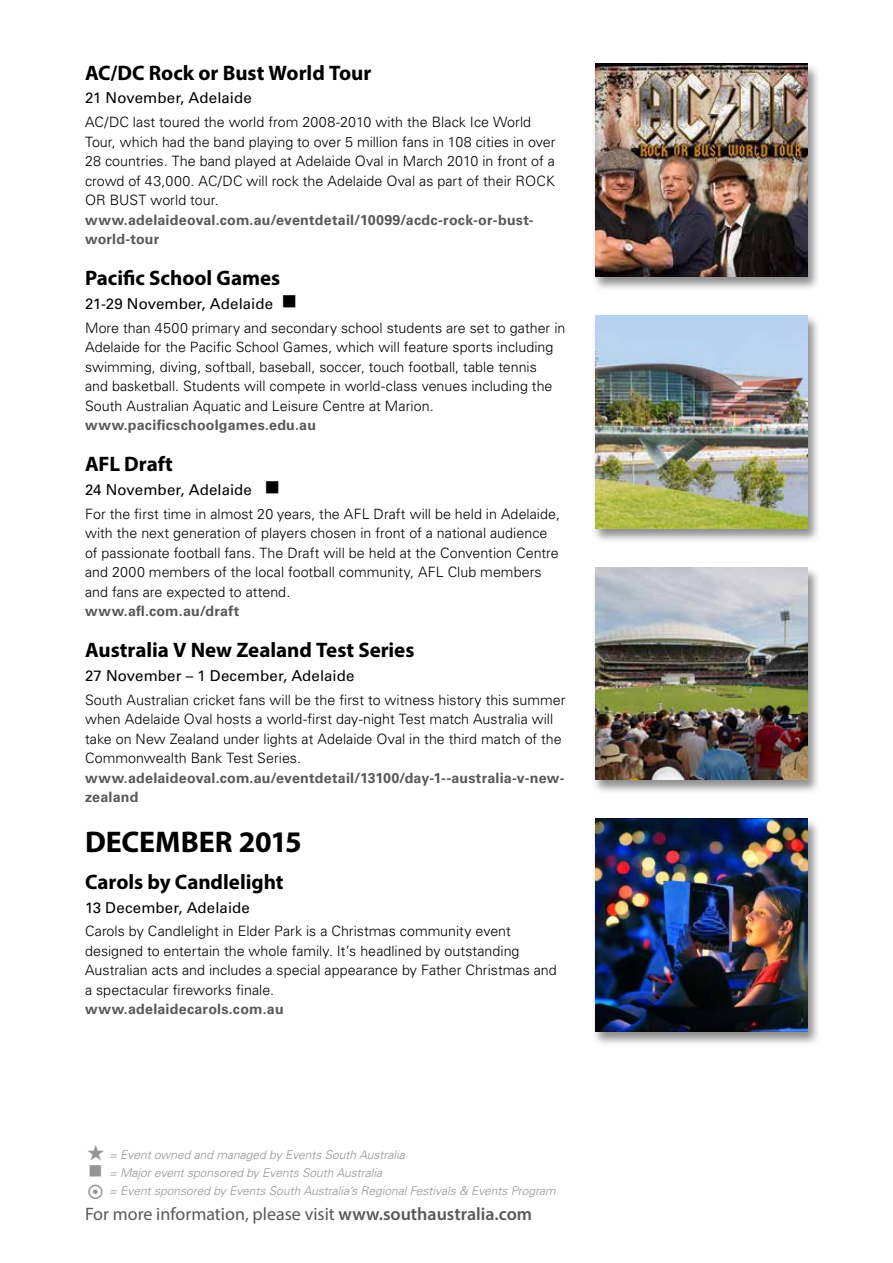
<style>
.page{position:relative;width:893px;height:1263px;background:#fff}
.page>*{position:absolute;margin:0;border:0;box-sizing:border-box;transform-origin:0 0}
.t1{font:700 30px "Myriad Pro";letter-spacing:-.005em;color:#000}
.t2{font:700 21px "Myriad Pro";letter-spacing:-.005em;color:#000}
.t3{font:18px "Myriad Pro";color:#58595b}
.t4{font:15px "Univers";letter-spacing:.005em;color:#000}
.t5{font:300 14.25px/19.5px "Univers";color:#000}
.t6{font:700 14.25px/19.5px "Univers";letter-spacing:.015em;color:#58595b}
.t7{font:italic 300 12px/18px "Univers";color:#939598}
.s1{font-weight:600}
</style>
<div class="page">
<div style="left:591px;top:566px;width:229px;height:229px;background:#000;opacity:.45"></div>
<img style="left:595px;top:567px;width:213px;height:213px">
<div style="left:591px;top:63px;width:229px;height:229px;background:#000;opacity:.45"></div>
<img style="left:595px;top:64px;width:213px;height:212px">
<div style="left:591px;top:314px;width:229px;height:229px;background:#000;opacity:.45"></div>
<img style="left:595px;top:315px;width:213px;height:213px">
<div style="left:591px;top:818px;width:229px;height:229px;background:#000;opacity:.45"></div>
<img style="left:595px;top:819px;width:213px;height:212px">
<h2 class="t2" style="left:85px;top:59px;width:288px">AC/DC Rock or Bust World Tour</h2>
<p class="t4" style="left:85px;top:89px;width:168px">21 November, Adelaide</p>
<p class="t5" style="left:85px;top:112px;width:472px">AC/DC last toured the world from 2008-2010 with the Black Ice World Tour, which had the band playing to over 5 million fans in 108 cities in over 28 countries. The band played at Adelaide Oval in March 2010 in front of a crowd of 43,000. AC/DC will rock the Adelaide Oval as part of their ROCK OR BUST world tour.</p>
<p class="t6" style="left:85px;top:210px;width:450px">www.adelaideoval.com.au/eventdetail/10099/acdc-rock-or-bust&shy;world-tour</p>
<h2 class="t2" style="left:85px;top:264px;width:197px">Pacific School Games</h2>
<p class="t4" style="left:85px;top:295px;width:214px">21-29 November, Adelaide ■</p>
<p class="t5" style="left:85px;top:318px;width:482px">More than 4500 primary and secondary school students are set to gather in Adelaide for the Pacific School Games, which will feature sports including swimming, diving, softball, baseball, soccer, touch football, table tennis<br>and basketball. Students will compete in world-class venues including the South Australian Aquatic and Leisure Centre at Marion.</p>
<p class="t6" style="left:85px;top:415px;width:232px">www.pacificschoolgames.edu.au</p>
<h2 class="t2" style="left:85px;top:450px;width:89px">AFL Draft</h2>
<p class="t4" style="left:85px;top:481px;width:197px">24 November, Adelaide ■</p>
<p class="t5" style="left:85px;top:504px;width:476px">For the first time in almost 20 years, the AFL Draft will be held in Adelaide, with the next generation of players chosen in front of a national audience of passionate football fans. The Draft will be held at the Convention Centre and 2000 members of the local football community, AFL Club members and fans are expected to attend.</p>
<p class="t6" style="left:85px;top:601px;width:156px">www.afl.com.au/draft</p>
<h2 class="t2" style="left:85px;top:636px;width:331px">Australia V New Zealand Test Series</h2>
<p class="t4" style="left:85px;top:667px;width:271px">27 November – 1 December, Adelaide</p>
<p class="t5" style="left:85px;top:690px;width:482px">South Australian cricket fans will be the first to witness history this summer when Adelaide Oval hosts a world-first day-night Test match Australia will take on New Zealand under lights at Adelaide Oval in the third match of the Commonwealth Bank Test Series.</p>
<p class="t6" style="left:85px;top:768px;width:481px">www.adelaideoval.com.au/eventdetail/13100/day-1--australia-v-new&shy;zealand</p>
<h1 class="t1" style="left:85px;top:822px;width:218px">DECEMBER 2015</h1>
<h2 class="t2" style="left:85px;top:868px;width:200px">Carols by Candlelight</h2>
<p class="t4" style="left:85px;top:898px;width:166px">13 December, Adelaide</p>
<p class="t5" style="left:85px;top:922px;width:473px">Carols by Candlelight in Elder Park is a Christmas community event designed to entertain the whole family. It’s headlined by outstanding Australian acts and includes a special appearance by Father Christmas and a spectacular fireworks finale.</p>
<p class="t6" style="left:85px;top:1000px;width:200px">www.adelaidecarols.com.au</p>
<p class="t7" style="left:109px;top:1145px;width:297px">= Event owned and managed by Events South Australia</p>
<p class="t7" style="left:109px;top:1163px;width:448px;text-indent:-21px">■ = Major event sponsored by Events South Australia<br>= Event sponsored by Events South Australia’s Regional Festivals &amp; Events Program</p>
<p class="t3" style="left:85px;top:1203px;width:449px">For more information, please visit <span class="s1">www.southaustralia.com</span></p>
</div>
